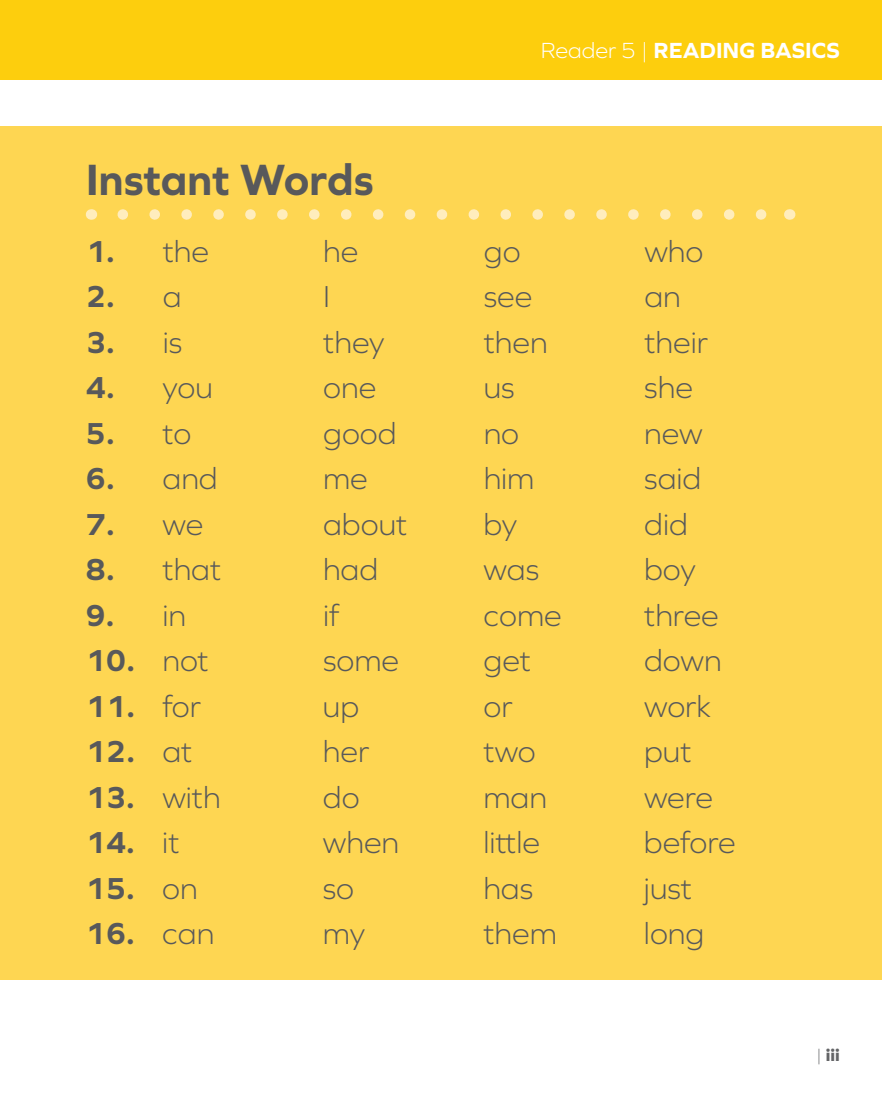
<style>
.page{position:relative;width:882px;height:1103px;background:#fff}
.page>*{position:absolute;margin:0;border:0;box-sizing:border-box;transform-origin:0 0}
.t1{font:700 45.5px "Graphie";letter-spacing:-.005em;color:#58595b}
.t2{font:300 31.5px "Graphie";color:#58595b}
.t3{font:700 31.5px "Graphie";color:#58595b}
.t4{font:700 22.75px "Graphie";color:#fff}
.t5{font:800 17.5px "Graphie";color:#636466}
.s1{font-weight:300}
.s2{font-weight:700}
</style>
<div class="page">
<div style="left:0;top:126px;width:882px;height:853px;background:#fed652"></div>
<svg style="left:123px;top:209px;width:644px;height:11px"></svg>
<div style="left:0;top:0;width:882px;height:80px;background:#fdce0d"></div>
<h1 class="t1" style="left:86px;top:153px;width:290px">Instant Words</h1>
<p class="t4" style="left:541px;top:37px;width:301px"><span class="s1">Reader 5 |</span> READING BASICS</p>
<p class="t2" style="left:86px;top:233px;width:125px"><span class="s2">1.</span> the</p>
<p class="t2" style="left:323px;top:233px;width:37px">he</p>
<p class="t2" style="left:484px;top:233px;width:38px">go</p>
<p class="t2" style="left:644px;top:233px;width:61px">who</p>
<p class="t3" style="left:86px;top:278px;width:97px">2. <span class="s1">a</span></p>
<p class="t2" style="left:323px;top:278px;width:9px">I</p>
<p class="t2" style="left:484px;top:278px;width:50px">see</p>
<p class="t2" style="left:644px;top:278px;width:38px">an</p>
<p class="t3" style="left:86px;top:323px;width:98px">3. <span class="s1">is</span></p>
<p class="t2" style="left:323px;top:324px;width:63px">they</p>
<p class="t2" style="left:484px;top:324px;width:65px">then</p>
<p class="t2" style="left:644px;top:324px;width:65px">their</p>
<p class="t2" style="left:86px;top:369px;width:129px"><span class="s2">4.</span> you</p>
<p class="t2" style="left:323px;top:369px;width:55px">one</p>
<p class="t2" style="left:484px;top:369px;width:33px">us</p>
<p class="t2" style="left:644px;top:369px;width:50px">she</p>
<p class="t3" style="left:86px;top:414px;width:107px">5. <span class="s1">to</span></p>
<p class="t2" style="left:323px;top:415px;width:75px">good</p>
<p class="t2" style="left:484px;top:415px;width:37px">no</p>
<p class="t2" style="left:644px;top:415px;width:60px">new</p>
<p class="t2" style="left:86px;top:460px;width:134px"><span class="s2">6.</span> and</p>
<p class="t2" style="left:323px;top:460px;width:46px">me</p>
<p class="t2" style="left:484px;top:460px;width:52px">him</p>
<p class="t2" style="left:644px;top:460px;width:59px">said</p>
<p class="t3" style="left:86px;top:505px;width:119px">7. <span class="s1">we</span></p>
<p class="t2" style="left:323px;top:506px;width:86px">about</p>
<p class="t2" style="left:484px;top:506px;width:35px">by</p>
<p class="t2" style="left:644px;top:506px;width:45px">did</p>
<p class="t2" style="left:86px;top:551px;width:137px"><span class="s2">8.</span> that</p>
<p class="t2" style="left:323px;top:551px;width:57px">had</p>
<p class="t2" style="left:484px;top:551px;width:57px">was</p>
<p class="t2" style="left:644px;top:551px;width:53px">boy</p>
<p class="t3" style="left:85px;top:596px;width:102px">9. <span class="s1">in</span></p>
<p class="t2" style="left:323px;top:597px;width:18px">if</p>
<p class="t2" style="left:484px;top:597px;width:80px">come</p>
<p class="t2" style="left:644px;top:597px;width:76px">three</p>
<p class="t3" style="left:85px;top:642px;width:125px">10. <span class="s1">not</span></p>
<p class="t2" style="left:323px;top:642px;width:78px">some</p>
<p class="t2" style="left:484px;top:642px;width:49px">get</p>
<p class="t2" style="left:644px;top:642px;width:79px">down</p>
<p class="t3" style="left:85px;top:687px;width:117px">11. <span class="s1">for</span></p>
<p class="t2" style="left:323px;top:688px;width:38px">up</p>
<p class="t2" style="left:484px;top:688px;width:31px">or</p>
<p class="t2" style="left:644px;top:688px;width:69px">work</p>
<p class="t3" style="left:85px;top:733px;width:109px">12. <span class="s1">at</span></p>
<p class="t2" style="left:323px;top:733px;width:48px">her</p>
<p class="t2" style="left:484px;top:733px;width:54px">two</p>
<p class="t2" style="left:644px;top:733px;width:49px">put</p>
<p class="t2" style="left:85px;top:779px;width:137px"><span class="s2">13.</span> with</p>
<p class="t2" style="left:323px;top:779px;width:38px">do</p>
<p class="t2" style="left:483px;top:779px;width:65px">man</p>
<p class="t2" style="left:644px;top:779px;width:71px">were</p>
<p class="t3" style="left:85px;top:824px;width:96px">14. <span class="s1">it</span></p>
<p class="t2" style="left:323px;top:824px;width:78px">when</p>
<p class="t2" style="left:483px;top:824px;width:58px">little</p>
<p class="t2" style="left:644px;top:824px;width:93px">before</p>
<p class="t3" style="left:85px;top:869px;width:114px">15. <span class="s1">on</span></p>
<p class="t2" style="left:323px;top:870px;width:33px">so</p>
<p class="t2" style="left:483px;top:870px;width:51px">has</p>
<p class="t2" style="left:644px;top:870px;width:50px">just</p>
<p class="t3" style="left:85px;top:915px;width:131px">16. <span class="s1">can</span></p>
<p class="t2" style="left:323px;top:915px;width:44px">my</p>
<p class="t2" style="left:483px;top:915px;width:75px">them</p>
<p class="t2" style="left:644px;top:915px;width:62px">long</p>
<p class="t5" style="left:816px;top:1044px;width:25px"><span class="s1">|</span> iii</p>
</div>
